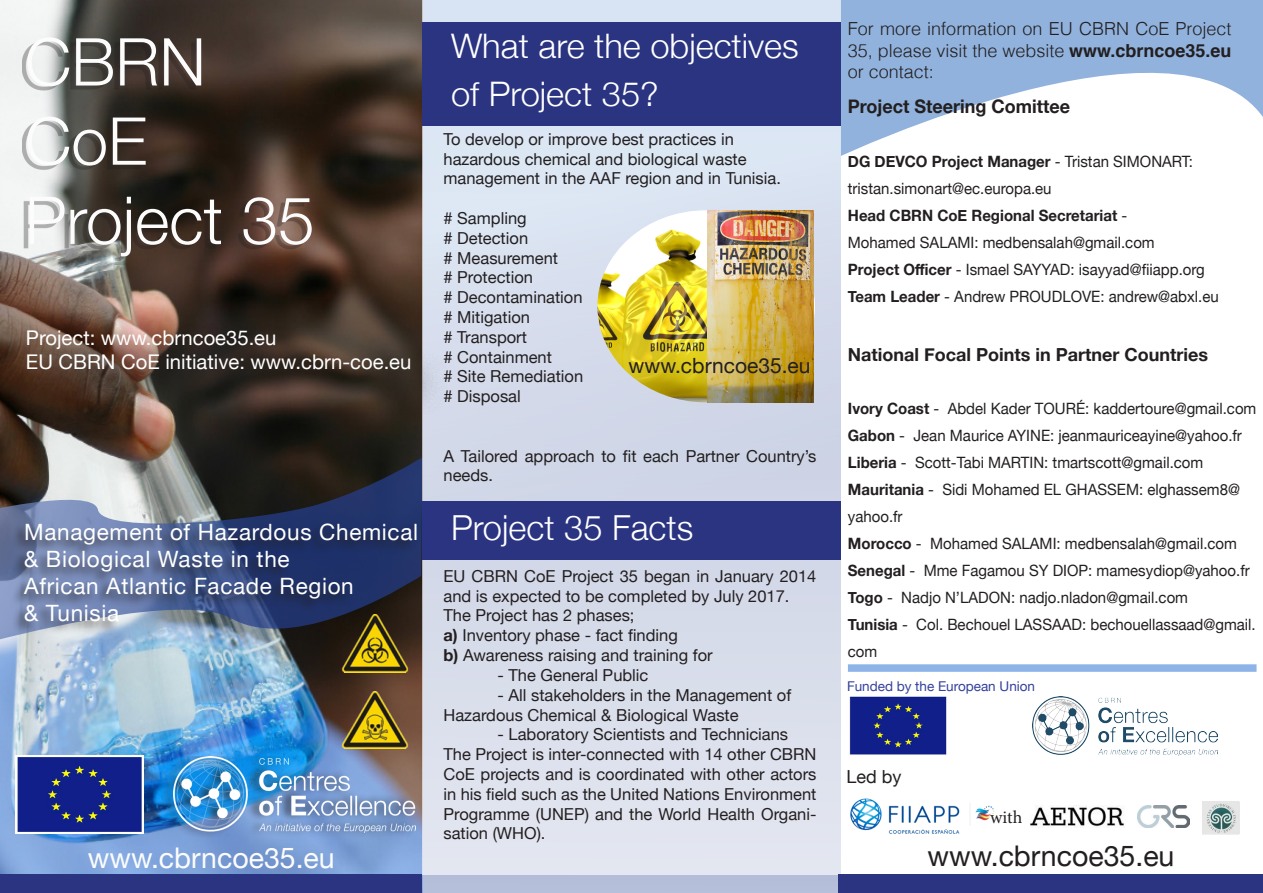
<style>
.page{position:relative;width:1263px;height:893px;background:#fff}
.page>*{position:absolute;margin:0;border:0;box-sizing:border-box;transform-origin:0 0}
.t1{font:300 66px/79.2px "Helvetica Neue";color:#fcfcfc}
.t2{font:300 34.5px "Helvetica Neue";color:#fff}
.t3{font:300 33.75px/48px "Helvetica Neue";color:#fff}
.t4{font:28.5px "Helvetica Neue";color:#fcfcfc}
.t5{font:28.5px "Helvetica Neue";color:#231f20}
.t6{font:22.5px/27px "Helvetica Neue";letter-spacing:.03em;color:#fff}
.t7{font:21px "Helvetica Neue";color:#231f20}
.t8{font:20.25px "Helvetica Neue";color:#fff}
.t9{font:700 18.75px "Helvetica Neue";color:#231f20;scale:.96 1}
.t10{font:300 18px/21.6px "Helvetica";color:#231f20;text-align:justify}
.t11{font:700 18px "Helvetica Neue";color:#231f20}
.t12{font:18px "Helvetica Neue";color:#231f20}
.t13{font:18px "Minion Pro";color:#231f20}
.t14{font:16.5px/19.8px "Helvetica Neue";color:#231f20}
.t15{font:15.6px/27px "Helvetica Neue";color:#231f20;scale:.96 1}
.t16{font:700 15.6px "Helvetica Neue";color:#231f20;scale:.96 1}
.t17{font:13.5px "Helvetica Neue";color:#33419a}
.s1{font-weight:700}
.s2{font-weight:400}
</style>
<div class="page">
<img style="left:0;top:0;width:423px;height:893px">
<div style="left:22px;top:42px;width:285px;height:219px;background:#231f20;opacity:.33"></div>
<img style="left:0;top:457px;width:422px;height:221px">
<div style="left:10px;top:523px;width:407px;height:112px;background:#231f20;opacity:.75"></div>
<div style="left:423px;top:0;width:417px;height:893px;background:#b5bed9"></div>
<svg style="left:841px;top:0;width:422px;height:156px"></svg>
<div style="left:848px;top:664px;width:408px;height:8px;background:#8eb3e8"></div>
<img style="left:1138px;top:805px;width:52px;height:22px">
<img style="left:850px;top:798px;width:145px;height:36px">
<img style="left:1030px;top:805px;width:94px;height:22px">
<div style="left:423px;top:0;width:418px;height:874px;background:#d9dfed"></div>
<div style="left:423px;top:22px;width:418px;height:104px;background:#2b3481"></div>
<div style="left:423px;top:501px;width:418px;height:59px;background:#2b3481"></div>
<img style="left:597px;top:210px;width:218px;height:192px">
<img style="left:1202px;top:802px;width:37px;height:33px">
<div style="left:9px;top:319px;width:441px;height:98px;background:#231f20;opacity:.75"></div>
<img style="left:708px;top:210px;width:106px;height:192px">
<img style="left:16px;top:756px;width:128px;height:77px">
<img style="left:337px;top:615px;width:77px;height:58px">
<img style="left:337px;top:691px;width:77px;height:57px">
<div style="left:159px;top:757px;width:257px;height:83px;background:#231f20;opacity:.75"></div>
<img style="left:174px;top:757px;width:241px;height:76px">
<img style="left:849px;top:697px;width:98px;height:58px">
<img style="left:1032px;top:697px;width:186px;height:58px">
<div style="left:0;top:874px;width:421px;height:19px;background:#2b3481"></div>
<div style="left:839px;top:874px;width:424px;height:19px;background:#2b3481"></div>
<p class="t3" style="left:451px;top:20px;width:349px">What are the objectives of Project 35?</p>
<p class="t14" style="left:443px;top:130px;width:292px">To develop or improve best practices in</p>
<p class="t14" style="left:443px;top:150px;width:305px">hazardous chemical and biological waste</p>
<p class="t14" style="left:443px;top:170px;width:339px">management in the AAF region and in Tunisia.</p>
<p class="t14" style="left:443px;top:209px;width:85px"># Sampling</p>
<p class="t14" style="left:443px;top:229px;width:86px"># Detection</p>
<p class="t14" style="left:443px;top:249px;width:116px"># Measurement</p>
<p class="t14" style="left:443px;top:269px;width:91px"># Protection</p>
<p class="t14" style="left:443px;top:288px;width:141px"># Decontamination</p>
<p class="t14" style="left:443px;top:308px;width:88px"># Mitigation</p>
<p class="t14" style="left:443px;top:328px;width:85px"># Transport</p>
<p class="t14" style="left:443px;top:348px;width:110px"># Containment</p>
<p class="t14" style="left:443px;top:368px;width:141px"># Site Remediation</p>
<p class="t14" style="left:443px;top:387px;width:79px"># Disposal</p>
<p class="t1" style="left:25px;top:19px;width:291px">CBRN<br>CoE<br>Project 35</p>
<p class="t8" style="left:26px;top:323px;width:252px">Project: www.cbrncoe35.eu</p>
<p class="t8" style="left:26px;top:348px;width:387px">EU CBRN CoE initiative: www.cbrn-coe.eu</p>
<p class="t7" style="left:628px;top:351px;width:183px">www.cbrncoe35.eu</p>
<p class="t6" style="left:24px;top:520px;width:395px">Management of Hazardous Chemical</p>
<p class="t6" style="left:24px;top:547px;width:267px">&amp; Biological Waste in the</p>
<p class="t6" style="left:24px;top:574px;width:331px">African Atlantic Facade Region &amp; Tunisia</p>
<p class="t14" style="left:443px;top:447px;width:374px">A Tailored approach to fit each Partner Country’s needs.</p>
<p class="t2" style="left:451px;top:500px;width:244px">Project 35 Facts</p>
<p class="t14" style="left:443px;top:567px;width:374px">EU CBRN CoE Project 35 began in January 2014 and is expected to be completed by July 2017.</p>
<p class="t14" style="left:443px;top:607px;width:193px">The Project has 2 phases;</p>
<p class="t14" style="left:443px;top:626px;width:236px"><span class="s1">a)</span> Inventory phase - fact finding</p>
<p class="t14" style="left:443px;top:646px;width:271px"><span class="s1">b)</span> Awareness raising and training for</p>
<p class="t14" style="left:497px;top:666px;width:152px">- The General Public</p>
<p class="t14" style="left:443px;top:686px;width:349px;text-indent:54px">- All stakeholders in the Management of<br>Hazardous Chemical &amp; Biological Waste</p>
<p class="t14" style="left:497px;top:725px;width:292px">- Laboratory Scientists and Technicians</p>
<p class="t14" style="left:443px;top:745px;width:374px">The Project is inter-connected with 14 other CBRN</p>
<p class="t14" style="left:443px;top:765px;width:374px;text-align:justify">CoE projects and is coordinated with other actors in his field such as the United Nations Environment Programme (UNEP) and the World Health Organi&shy;sation (WHO).</p>
<p class="t10" style="left:848px;top:17px;width:385px">For more information on EU CBRN CoE Project 35, please visit the website <span class="s1">www.cbrncoe35.eu </span>or contact:</p>
<p class="t9" style="left:848px;top:92px;width:233px">Project Steering Comittee</p>
<p class="t16" style="left:848px;top:149px;width:361px">DG DEVCO Project Manager <span class="s2">- Tristan SIMONART:</span></p>
<p class="t15" style="left:848px;top:176px;width:214px">tristan.simonart@ec.europa.eu</p>
<p class="t15" style="left:848px;top:203px;width:321px"><span class="s1">Head CBRN CoE Regional Secretariat</span> -<br>Mohamed SALAMI: medbensalah@gmail.com</p>
<p class="t15" style="left:848px;top:257px;width:373px"><span class="s1">Project Officer</span> - Ismael SAYYAD: isayyad@fiiapp.org</p>
<p class="t15" style="left:848px;top:284px;width:388px"><span class="s1">Team Leader</span> - Andrew PROUDLOVE: andrew@abxl.eu</p>
<p class="t11" style="left:848px;top:341px;width:362px">National Focal Points in Partner Countries</p>
<p class="t15" style="left:848px;top:396px;width:427px"><span class="s1">Ivory Coast</span> - Abdel Kader TOURÉ: kaddertoure@gmail.com</p>
<p class="t15" style="left:848px;top:423px;width:412px"><span class="s1">Gabon</span> - Jean Maurice AYINE: jeanmauriceayine@yahoo.fr<br><span class="s1">Liberia</span> - Scott-Tabi MARTIN: tmartscott@gmail.com</p>
<p class="t15" style="left:848px;top:477px;width:410px"><span class="s1">Mauritania</span> - Sidi Mohamed EL GHASSEM: elghassem8@ yahoo.fr</p>
<p class="t15" style="left:848px;top:531px;width:407px"><span class="s1">Morocco</span> - Mohamed SALAMI: medbensalah@gmail.com</p>
<p class="t15" style="left:848px;top:558px;width:420px"><span class="s1">Senegal</span> - Mme Fagamou SY DIOP: mamesydiop@yahoo.fr</p>
<p class="t15" style="left:848px;top:585px;width:356px"><span class="s1">Togo</span> - Nadjo N’LADON: nadjo.nladon@gmail.com</p>
<p class="t15" style="left:848px;top:612px;width:426px"><span class="s1">Tunisia</span> - Col. Bechouel LASSAAD: bechouellassaad@gmail. com</p>
<p class="t17" style="left:847px;top:676px;width:190px">Funded by the European Union</p>
<p class="t12" style="left:846px;top:763px;width:57px">Led by</p>
<p class="t13" style="left:990px;top:805px;width:34px">with</p>
<p class="t4" style="left:88px;top:837px;width:248px">www.cbrncoe35.eu</p>
<p class="t5" style="left:927px;top:835px;width:248px">www.cbrncoe35.eu</p>
</div>
